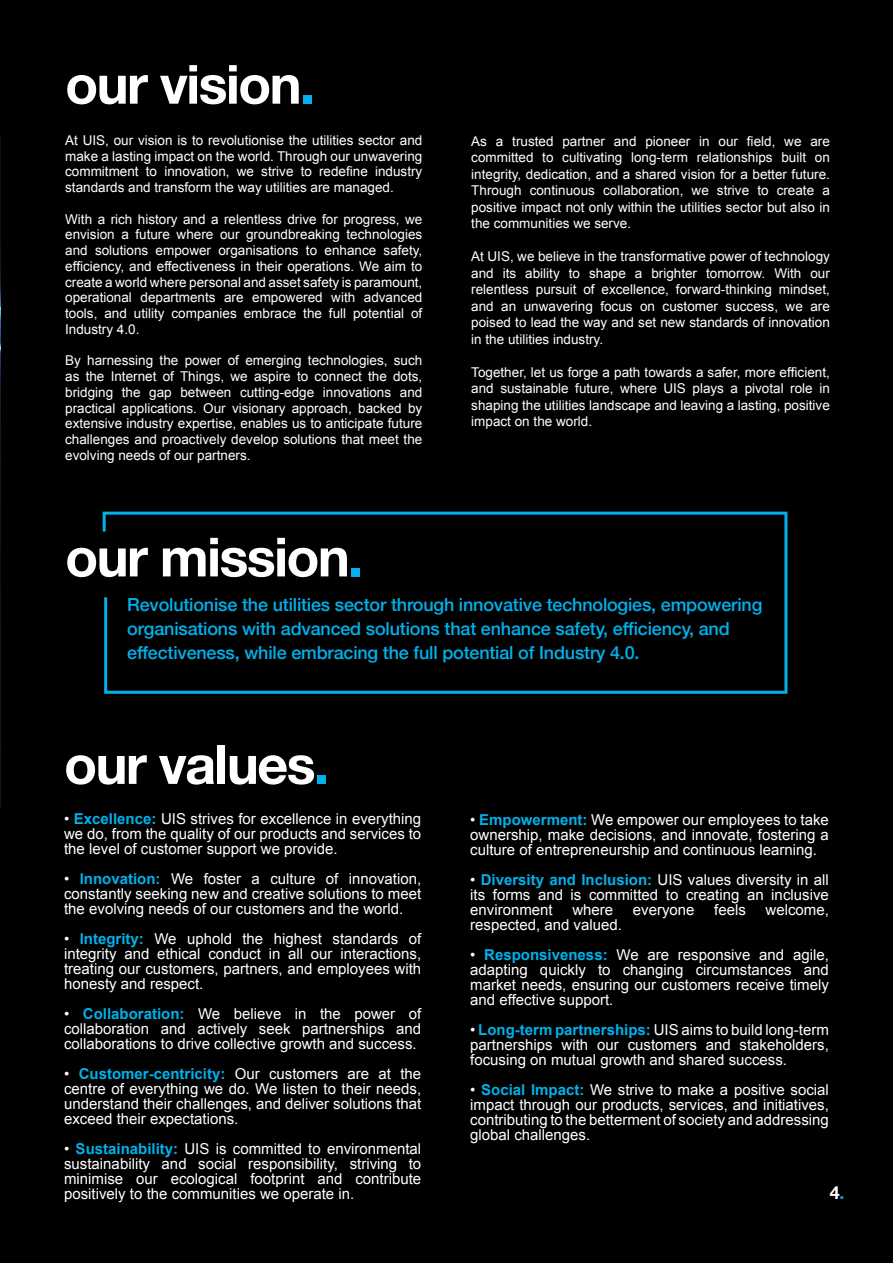
<style>
.page{position:relative;width:893px;height:1263px;background:#000}
.page>*{position:absolute;margin:0;border:0;box-sizing:border-box;transform-origin:0 0}
.t1{font:700 54px "Helvetica Neue";letter-spacing:-.03em;color:#fff}
.t2{font:500 18px/24px "Helvetica Neue";letter-spacing:-.01em;color:#00b1eb}
.t3{font:700 18px "Helvetica Neue";color:#fff}
.t4{font:15px/15px "Arial";color:#fff;text-align:justify}
.t5{font:13.5px/15.8px "Arial";color:#fff;text-align:justify}
.s1{color:#00b1eb}
.s2{font-weight:700;color:#00b1eb}
.s3{color:#009fe3}
</style>
<div class="page">
<img style="left:0;top:137px;width:1px;height:669px">
<svg style="left:102px;top:511px;width:686px;height:83px"></svg>
<svg style="left:104px;top:594px;width:684px;height:100px"></svg>
<h1 class="t1" style="left:65px;top:42px;width:251px">our vision<span class="s1">.</span></h1>
<p class="t5" style="left:65px;top:132px;width:359px">At UIS, our vision is to revolutionise the utilities sector and make a lasting impact on the world. Through our unwavering commitment to innovation, we strive to redefine industry standards and transform the way utilities are managed.</p>
<p class="t5" style="left:65px;top:211px;width:359px">With a rich history and a relentless drive for progress, we envision a future where our groundbreaking technologies and solutions empower organisations to enhance safety, efficiency, and effectiveness in their operations. We aim to create a world where personal and asset safety is paramount, operational departments are empowered with advanced tools, and utility companies embrace the full potential of Industry 4.0.</p>
<p class="t5" style="left:65px;top:353px;width:359px">By harnessing the power of emerging technologies, such as the Internet of Things, we aspire to connect the dots, bridging the gap between cutting-edge innovations and practical applications. Our visionary approach, backed by extensive industry expertise, enables us to anticipate future challenges and proactively develop solutions that meet the evolving needs of our partners.</p>
<p class="t5" style="left:471px;top:133px;width:360px;line-height:16.5px">As a trusted partner and pioneer in our field, we are committed to cultivating long-term relationships built on integrity, dedication, and a shared vision for a better future.<br>Through continuous collaboration, we strive to create a positive impact not only within the utilities sector but also in the communities we serve.</p>
<p class="t5" style="left:471px;top:249px;width:360px;line-height:16.5px">At UIS, we believe in the transformative power of technology and its ability to shape a brighter tomorrow. With our relentless pursuit of excellence, forward-thinking mindset, and an unwavering focus on customer success, we are poised to lead the way and set new standards of innovation in the utilities industry.</p>
<p class="t5" style="left:471px;top:364px;width:360px;line-height:16.5px">Together, let us forge a path towards a safer, more efficient, and sustainable future, where UIS plays a pivotal role in shaping the utilities landscape and leaving a lasting, positive impact on the world.</p>
<h1 class="t1" style="left:65px;top:515px;width:300px">our mission<span class="s1">.</span></h1>
<h2 class="t2" style="left:127px;top:591px;width:637px">Revolutionise the utilities sector through innovative technologies, empowering organisations with advanced solutions that enhance safety, efficiency, and effectiveness, while embracing the full potential of Industry 4.0.</h2>
<h1 class="t1" style="left:64px;top:722px;width:266px">our values<span class="s1">.</span></h1>
<p class="t4" style="left:64px;top:812px;width:359px">• <span class="s2">Excellence:</span> UIS strives for excellence in everything we do, from the quality of our products and services to the level of customer support we provide.</p>
<p class="t4" style="left:64px;top:872px;width:359px">• <span class="s2">Innovation:</span> We foster a culture of innovation, constantly seeking new and creative solutions to meet the evolving needs of our customers and the world.</p>
<p class="t4" style="left:64px;top:932px;width:359px">• <span class="s2">Integrity:</span> We uphold the highest standards of integrity and ethical conduct in all our interactions, treating our customers, partners, and employees with honesty and respect.</p>
<p class="t4" style="left:64px;top:1007px;width:359px">• <span class="s2">Collaboration:</span> We believe in the power of collaboration and actively seek partnerships and collaborations to drive collective growth and success.</p>
<p class="t4" style="left:64px;top:1067px;width:359px">• <span class="s2">Customer-centricity:</span> Our customers are at the centre of everything we do. We listen to their needs, understand their challenges, and deliver solutions that exceed their expectations.</p>
<p class="t4" style="left:64px;top:1142px;width:359px">• <span class="s2">Sustainability:</span> UIS is committed to environmental sustainability and social responsibility, striving to minimise our ecological footprint and contribute positively to the communities we operate in.</p>
<p class="t4" style="left:470px;top:813px;width:360px">• <span class="s2">Empowerment:</span> We empower our employees to take ownership, make decisions, and innovate, fostering a culture of entrepreneurship and continuous learning.</p>
<p class="t4" style="left:470px;top:873px;width:360px">• <span class="s2">Diversity and Inclusion:</span> UIS values diversity in all its forms and is committed to creating an inclusive environment</p>
<p class="t4" style="left:572px;top:903px;width:42px">where</p>
<p class="t4" style="left:633px;top:903px;width:63px">everyone</p>
<p class="t4" style="left:714px;top:903px;width:33px">feels</p>
<p class="t4" style="left:765px;top:903px;width:65px">welcome,</p>
<p class="t4" style="left:470px;top:918px;width:153px">respected, and valued.</p>
<p class="t4" style="left:470px;top:948px;width:360px">• <span class="s2">Responsiveness:</span> We are responsive and agile, adapting quickly to changing circumstances and market needs, ensuring our customers receive timely and effective support.</p>
<p class="t4" style="left:470px;top:1023px;width:360px">• <span class="s2">Long-term partnerships:</span> UIS aims to build long-term partnerships with our customers and stakeholders, focusing on mutual growth and shared success.</p>
<p class="t4" style="left:470px;top:1083px;width:360px">• <span class="s2">Social Impact:</span> We strive to make a positive social impact through our products, services, and initiatives, contributing to the betterment of society and addressing global challenges.</p>
<h2 class="t3" style="left:830px;top:1178px;width:16px">4<span class="s3">.</span></h2>
</div>
